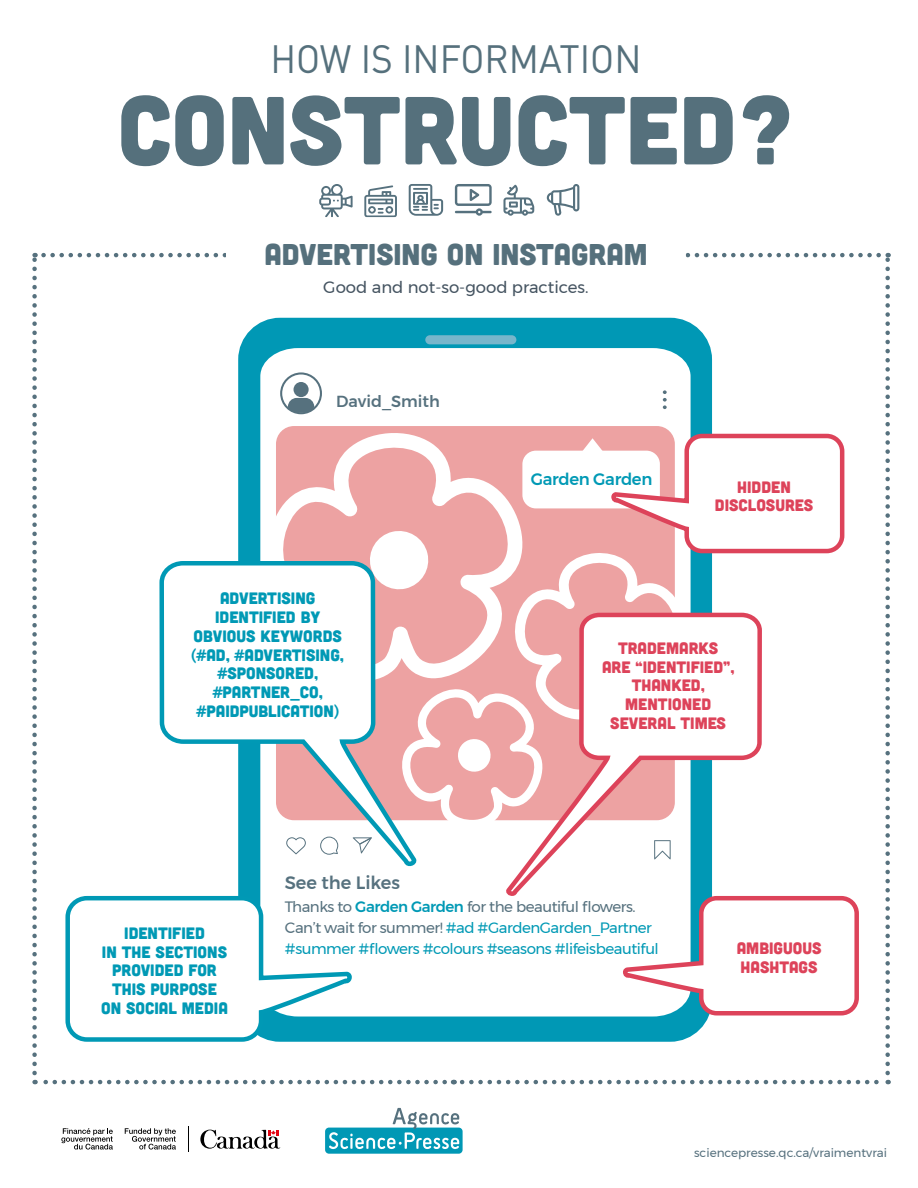
<style>
.page{position:relative;width:918px;height:1188px;background:#fff}
.page>*{position:absolute;margin:0;border:0;box-sizing:border-box;transform-origin:0 0}
.t1{font:96.45px "Cubano";color:#55707c}
.t2{font:39px "DIN";color:#55707c;scale:.95 1}
.t3{font:30px "Cubano";color:#55707c}
.t4{font:500 17.85px "Montserrat";color:#56717e}
.t5{font:16.5px/18.8px "Cubano";color:#0099b5;text-align:center}
.t6{font:16.5px/18.8px "Cubano";color:#dd435a;text-align:center}
.t7{font:16.5px "Montserrat";color:#455461}
.t8{font:500 16.5px "Montserrat";letter-spacing:-.02em;color:#0099b5}
.t9{font:500 16.05px "Montserrat";color:#56717e}
.t10{font:15px/21px "Montserrat";letter-spacing:-.03em;color:#0099b5}
.t11{font:12px "Montserrat";color:#57717e}
.s1{color:#56717e}
.s2{font-weight:500}
</style>
<div class="page">
<svg style="left:35px;top:1080px;width:410px;height:4px"></svg>
<svg style="left:32px;top:253px;width:5px;height:820px"></svg>
<svg style="left:462px;top:1080px;width:427px;height:4px"></svg>
<svg style="left:885px;top:253px;width:5px;height:820px"></svg>
<svg style="left:43px;top:253px;width:836px;height:4px"></svg>
<svg style="left:319px;top:184px;width:34px;height:33px"></svg>
<svg style="left:364px;top:185px;width:33px;height:32px"></svg>
<svg style="left:409px;top:184px;width:34px;height:32px"></svg>
<svg style="left:455px;top:184px;width:37px;height:32px"></svg>
<svg style="left:503px;top:185px;width:31px;height:31px"></svg>
<svg style="left:547px;top:184px;width:32px;height:32px"></svg>
<div style="left:325px;top:1128px;width:138px;height:26px;background:#0098b5;border-radius:4px"></div>
<svg style="left:329px;top:1108px;width:130px;height:41px"></svg>
<svg style="left:188px;top:1126px;width:1px;height:26px"></svg>
<svg style="left:61px;top:1128px;width:52px;height:22px"></svg>
<svg style="left:125px;top:1128px;width:51px;height:22px"></svg>
<svg style="left:200px;top:1130px;width:80px;height:19px"></svg>
<div style="left:238px;top:318px;width:474px;height:724px;border:30px solid #0098b5;border-radius:27px"></div>
<svg style="left:260px;top:348px;width:431px;height:669px"></svg>
<div style="left:227px;top:218px;width:458px;height:70px;background:#fff"></div>
<svg style="left:663px;top:390px;width:4px;height:19px"></svg>
<svg style="left:280px;top:372px;width:42px;height:42px"></svg>
<div style="left:425px;top:335px;width:91px;height:9px;background:#77b6cb;border-radius:5px"></div>
<svg style="left:262px;top:432px;width:105px;height:127px;fill:#eda2a2"></svg>
<svg style="left:159px;top:559px;width:257px;height:307px"></svg>
<svg style="left:65px;top:894px;width:287px;height:148px"></svg>
<svg style="left:623px;top:896px;width:236px;height:122px"></svg>
<svg style="left:367px;top:432px;width:478px;height:397px"></svg>
<svg style="left:507px;top:610px;width:257px;height:286px"></svg>
<h2 class="t2" style="left:270px;top:35px;width:392px">HOW IS INFORMATION</h2>
<h1 class="t1" style="left:117px;top:68px;width:678px">CONSTRUCTED?</h1>
<h3 class="t3" style="left:264px;top:235px;width:385px">ADVERTISING ON INSTAGRAM</h3>
<p class="t7" style="left:323px;top:274px;width:267px">Good and not-so-good practices.</p>
<p class="t9" style="left:336px;top:389px;width:105px">David_Smith</p>
<p class="t5" style="left:192px;top:588px;width:154px">ADVERTISING<br>IDENTIFIED BY<br>OBVIOUS KEYWORDS (#AD, #ADVERTISING, #SPONSORED, #PARTNER_CO, #PAIDPUBLICATION)</p>
<p class="t4" style="left:285px;top:869px;width:117px">See the Likes</p>
<p class="t8" style="left:531px;top:466px;width:123px">Garden Garden</p>
<p class="t6" style="left:715px;top:477px;width:100px">HIDDEN<br>DISCLOSURES</p>
<p class="t6" style="left:602px;top:638px;width:134px">TRADEMARKS<br>ARE “IDENTIFIED”,<br>THANKED,<br>MENTIONED<br>SEVERAL TIMES</p>
<p class="t5" style="left:101px;top:923px;width:128px">IDENTIFIED<br>IN THE SECTIONS<br>PROVIDED FOR<br>THIS PURPOSE<br>ON SOCIAL MEDIA</p>
<p class="t10" style="left:285px;top:896px;width:375px"><span class="s1">Thanks to</span> <span class="s2">Garden Garden</span> <span class="s1">for the beautiful flowers.<br>Can’t wait for summer!</span> #ad #GardenGarden_Partner #summer #flowers #colours #seasons #lifeisbeautiful</p>
<p class="t6" style="left:737px;top:938px;width:86px;text-align:left">AMBIGUOUS<br>HASHTAGS</p>
<p class="t11" style="left:694px;top:1143px;width:194px">sciencepresse.qc.ca/vraimentvrai</p>
</div>
